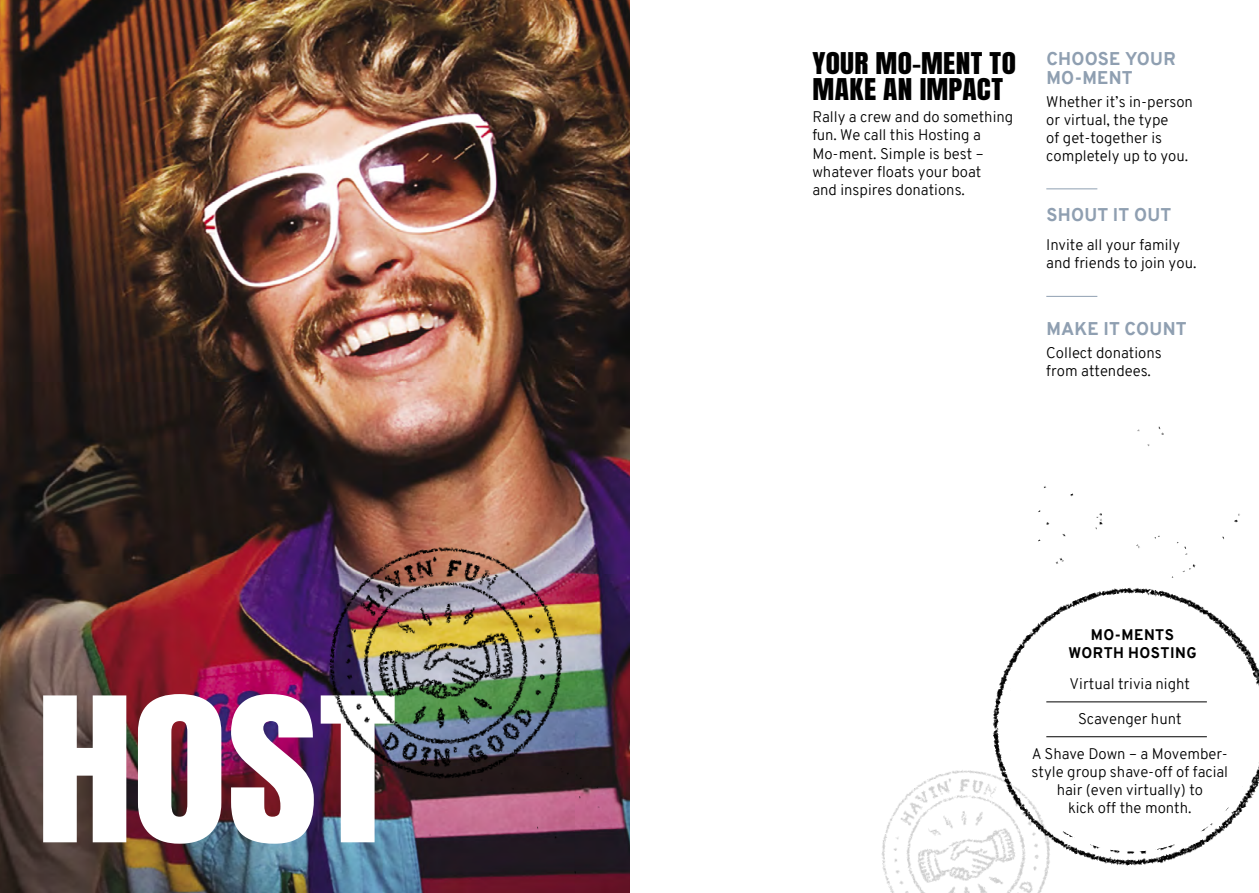
<style>
.page{position:relative;width:1259px;height:893px;background:#fff}
.page>*{position:absolute;margin:0;border:0;box-sizing:border-box;transform-origin:0 0}
.t1{font:171px "Anton";color:#fff;scale:1.15 1}
.t2{font:25.5px/26.2px "Anton";letter-spacing:.01em;color:#000;scale:1.15 1}
.t3{font:800 18px/19.5px "Overpass";letter-spacing:.01em;color:#8f9fb1}
.t4{font:300 15px/18px "Overpass";color:#000}
.t5{font:800 15px/18px "Overpass";letter-spacing:.03em;color:#000;text-align:center}
</style>
<div class="page">
<img style="left:0;top:0;width:629px;height:893px">
<img style="left:250px;top:479px;width:380px;height:414px">
<hr style="left:1046px;top:188px;width:51px;height:1px;background:#8f9fb1">
<hr style="left:1046px;top:296px;width:51px;height:1px;background:#8f9fb1">
<img style="left:994px;top:426px;width:265px;height:440px">
<hr style="left:1046px;top:702px;width:160px;height:1px;background:#000">
<hr style="left:1046px;top:736px;width:160px;height:1px;background:#000">
<img style="left:881px;top:709px;width:233px;height:184px">
<h1 class="t1" style="left:36px;top:683px;width:315px">HOST</h1>
<h2 class="t2" style="left:812px;top:52px;width:178px">YOUR MO-MENT TO<br>MAKE AN IMPACT</h2>
<p class="t4" style="left:812px;top:108px;width:202px">Rally a crew and do something fun. We call this Hosting a<br>Mo-ment. Simple is best – whatever floats your boat<br>and inspires donations.</p>
<p class="t3" style="left:1046px;top:49px;width:131px">CHOOSE YOUR<br>MO-MENT</p>
<p class="t4" style="left:1046px;top:92px;width:148px">Whether it’s in-person or virtual, the type<br>of get-together is completely up to you.</p>
<p class="t3" style="left:1046px;top:206px;width:126px">SHOUT IT OUT</p>
<p class="t4" style="left:1046px;top:236px;width:152px">Invite all your family and friends to join you.</p>
<p class="t3" style="left:1046px;top:319px;width:142px">MAKE IT COUNT</p>
<p class="t4" style="left:1046px;top:343px;width:117px">Collect donations from attendees.</p>
<p class="t5" style="left:1068px;top:626px;width:130px">MO-MENTS<br>WORTH HOSTING</p>
<p class="t4" style="left:1069px;top:674px;width:122px">Virtual trivia night</p>
<p class="t4" style="left:1078px;top:709px;width:105px">Scavenger hunt</p>
<p class="t4" style="left:1031px;top:744px;width:198px;text-align:center">A Shave Down – a Movember&shy;style group shave-off of facial hair (even virtually) to<br>kick off the month.</p>
</div>
